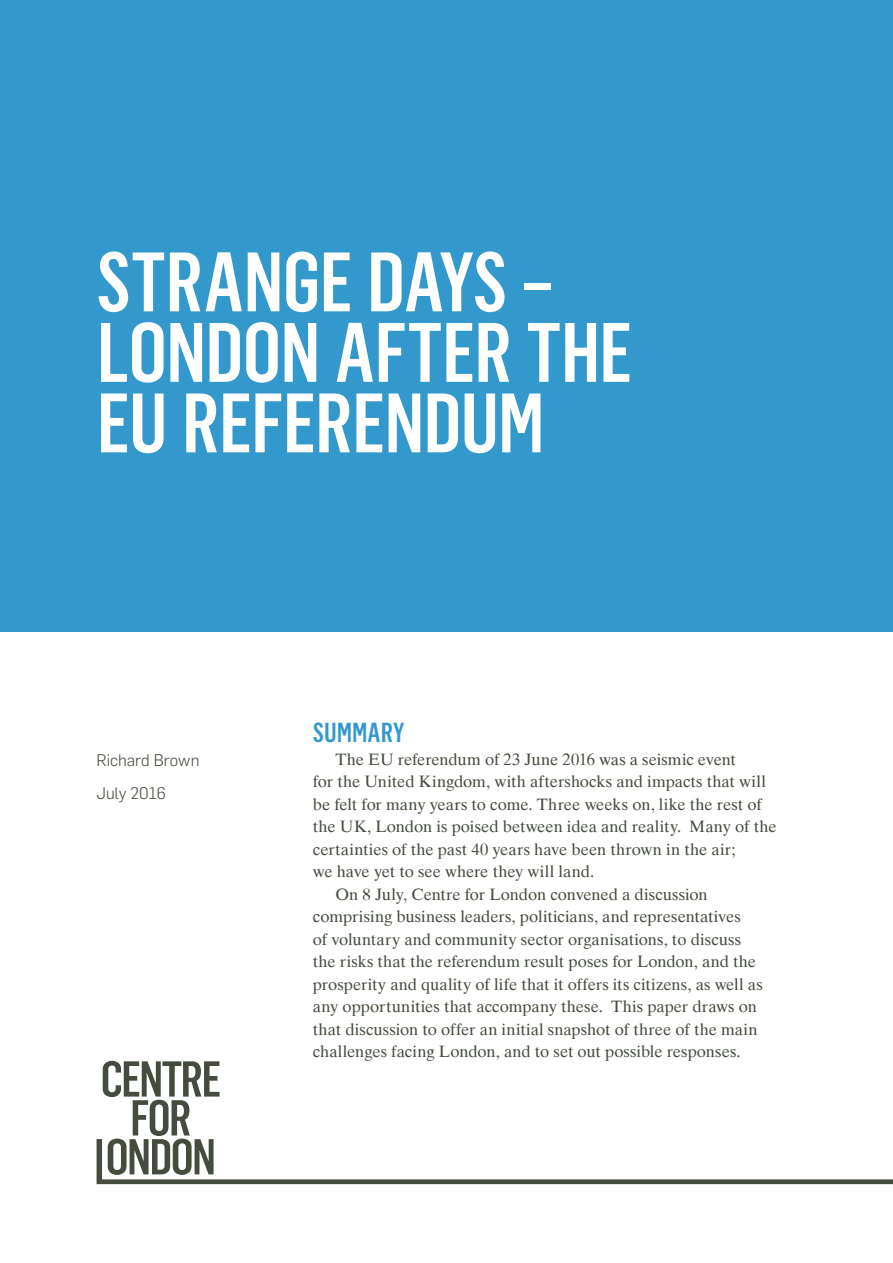
<style>
.page{position:relative;width:893px;height:1263px;background:#fff}
.page>*{position:absolute;margin:0;border:0;box-sizing:border-box;transform-origin:0 0}
.Subhead_A{font:500 condensed 82.5px/70.5px "Flama";letter-spacing:-.015em;color:#fff}
.Subhead_A-2{font:500 condensed 27px "Flama";letter-spacing:-.005em;color:#39c}
.Body{font:16.5px/22.5px "Times Ten CE";color:#434c3d}
.Front_cover_-_repo{font:300 16.5px "Flama";color:#434c3d}
</style>
<div class="page">
<div style="left:0;top:0;width:893px;height:631px;background:#39c"></div>
<svg style="left:97px;top:1061px;width:796px;height:123px"></svg>
<p class="Subhead_A" style="left:97px;top:245px;width:537px">STRANGE DAYS –<br>LONDON AFTER THE<br>EU REFERENDUM</p>
<p class="Front_cover_-_repo" style="left:97px;top:751px;width:104px">Richard Brown</p>
<p class="Front_cover_-_repo" style="left:97px;top:784px;width:71px">July 2016</p>
<p class="Subhead_A-2" style="left:313px;top:718px;width:93px">SUMMARY</p>
<p class="Body" style="left:313px;top:748px;width:465px;text-indent:22px">The EU referendum of 23 June 2016 was a seismic event<br>for the United Kingdom, with aftershocks and impacts that will be felt for many years to come. Three weeks on, like the rest of the UK, London is poised between idea and reality. Many of the certainties of the past 40 years have been thrown in the air;<br>we have yet to see where they will land.</p>
<p class="Body" style="left:313px;top:883px;width:451px;text-indent:22px">On 8 July, Centre for London convened a discussion comprising business leaders, politicians, and representatives<br>of voluntary and community sector organisations, to discuss the risks that the referendum result poses for London, and the prosperity and quality of life that it offers its citizens, as well as any opportunities that accompany these. This paper draws on that discussion to offer an initial snapshot of three of the main challenges facing London, and to set out possible responses.</p>
</div>
